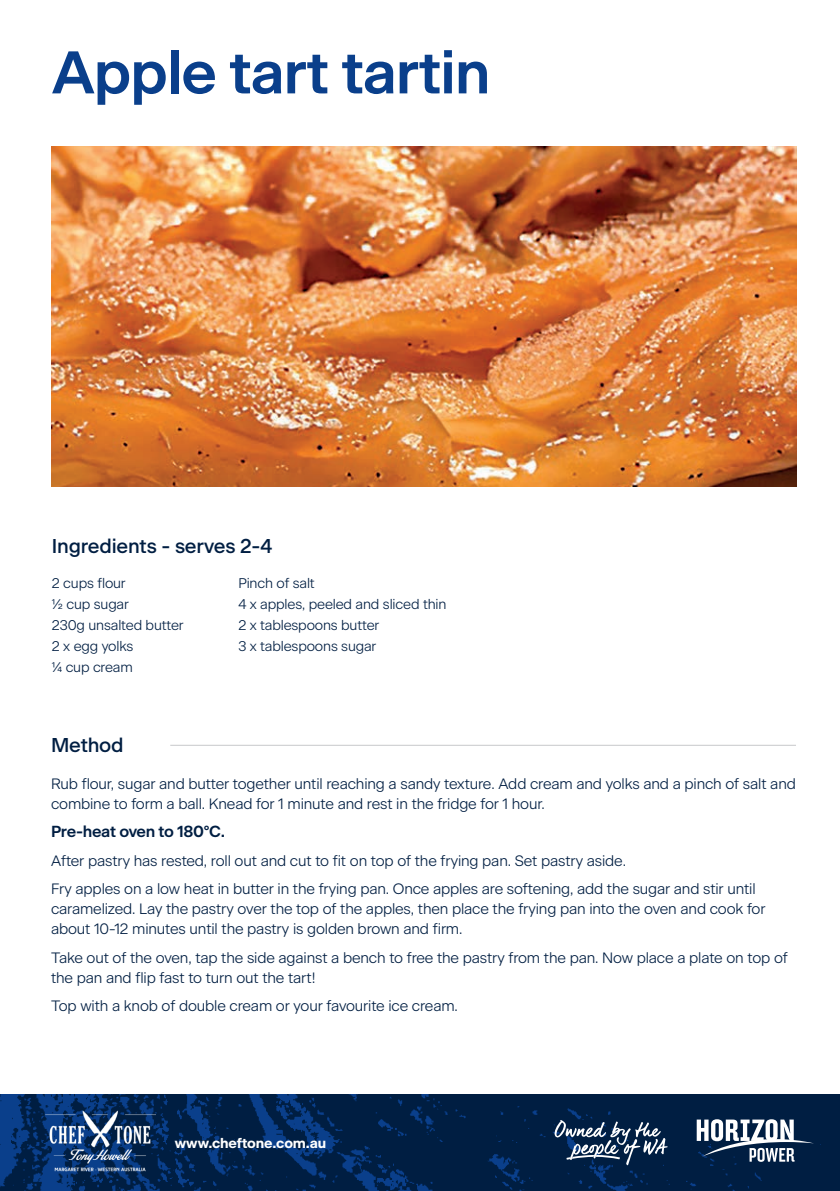
<style>
.page{position:relative;width:840px;height:1191px;background:#fff}
.page>*{position:absolute;margin:0;border:0;box-sizing:border-box;transform-origin:0 0}
.t1{font:600 60px "Beausite Classic";letter-spacing:-.02em;color:#0a3f8b}
.t2{font:500 20px "Beausite Classic";letter-spacing:-.01em;color:#001e42}
.t3{font:600 16px "Beausite Classic";letter-spacing:-.02em;color:#001e42}
.t4{font:300 15px/20px "Beausite Classic";letter-spacing:-.01em;color:#001e42}
.t5{font:300 14px "Beausite Classic";letter-spacing:-.01em;color:#001e42}
.t6{font:700 14px "Beausite Classic";letter-spacing:-.01em;color:#fff}
</style>
<div class="page">
<img style="left:0;top:1094px;width:839px;height:97px">
<svg style="left:554px;top:1120px;width:113px;height:45px"></svg>
<svg style="left:696px;top:1119px;width:117px;height:42px"></svg>
<img style="left:37px;top:1108px;width:119px;height:67px">
<img style="left:51px;top:146px;width:744px;height:341px">
<hr style="left:170px;top:745px;width:625px;height:1px;background:#c7c8ca">
<h2 class="t1" style="left:52px;top:27px;width:440px">Apple tart tartin</h2>
<h2 class="t2" style="left:52px;top:531px;width:222px">Ingredients - serves 2-4</h2>
<h2 class="t5" style="left:52px;top:573px;width:75px">2 cups flour</h2>
<h2 class="t5" style="left:52px;top:594px;width:78px">½ cup sugar</h2>
<h2 class="t5" style="left:52px;top:614px;width:133px">230g unsalted butter</h2>
<h2 class="t5" style="left:52px;top:635px;width:83px">2 x egg yolks</h2>
<h2 class="t5" style="left:52px;top:656px;width:82px">¼ cup cream</h2>
<h2 class="t5" style="left:238px;top:573px;width:78px">Pinch of salt</h2>
<h2 class="t5" style="left:238px;top:594px;width:209px">4 x apples, peeled and sliced thin</h2>
<h2 class="t5" style="left:238px;top:614px;width:142px">2 x tablespoons butter</h2>
<h2 class="t5" style="left:238px;top:635px;width:139px">3 x tablespoons sugar</h2>
<h2 class="t2" style="left:51px;top:729px;width:74px">Method</h2>
<h2 class="t4" style="left:51px;top:772px;width:746px">Rub flour, sugar and butter together until reaching a sandy texture. Add cream and yolks and a pinch of salt and combine to form a ball. Knead for 1 minute and rest in the fridge for 1 hour.</h2>
<h2 class="t3" style="left:51px;top:819px;width:175px">Pre-heat oven to 180°C.</h2>
<h2 class="t4" style="left:51px;top:849px;width:576px">After pastry has rested, roll out and cut to fit on top of the frying pan. Set pastry aside.</h2>
<h2 class="t4" style="left:51px;top:877px;width:715px">Fry apples on a low heat in butter in the frying pan. Once apples are softening, add the sugar and stir until caramelized. Lay the pastry over the top of the apples, then place the frying pan into the oven and cook for about 10-12 minutes until the pastry is golden brown and firm.</h2>
<h2 class="t4" style="left:51px;top:946px;width:737px">Take out of the oven, tap the side against a bench to free the pastry from the pan. Now place a plate on top of the pan and flip fast to turn out the tart!</h2>
<h2 class="t4" style="left:51px;top:994px;width:408px">Top with a knob of double cream or your favourite ice cream.</h2>
<p class="t6" style="left:175px;top:1132px;width:153px">www.cheftone.com.au</p>
</div>
